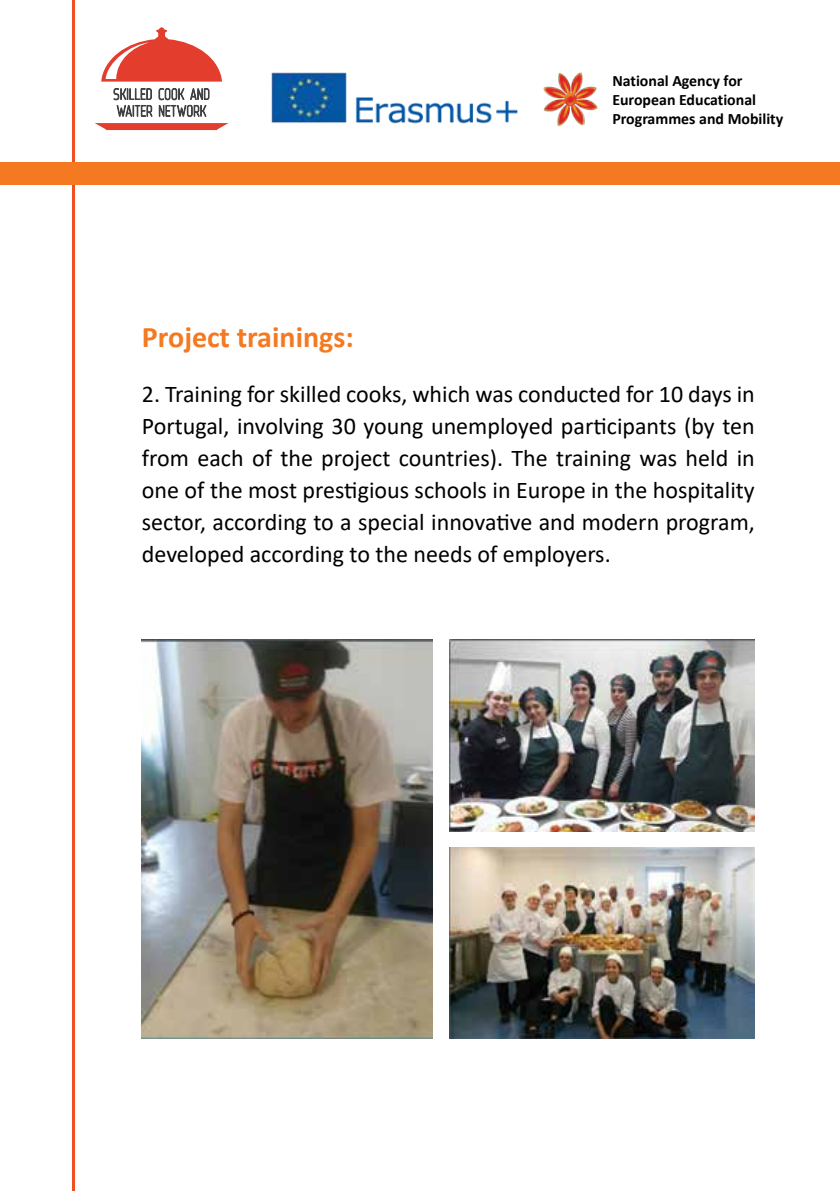
<style>
.page{position:relative;width:840px;height:1191px;background:#fff}
.page>*{position:absolute;margin:0;border:0;box-sizing:border-box;transform-origin:0 0}
.t1{font:700 30px "Calibri";color:#f47920}
.t2{font:24px/32px "Calibri";color:#000;text-align:justify}
.t3{font:700 15.8px/19px "Calibri";color:#000}
.t4{font:15.6px "Web Serveroff";letter-spacing:.015em;color:#414042}
</style>
<div class="page">
<img style="left:271px;top:72px;width:247px;height:52px">
<img style="left:543px;top:73px;width:55px;height:53px">
<svg style="left:95px;top:27px;width:133px;height:103px"></svg>
<hr style="left:72px;top:0;width:3px;height:1191px;background:#f04e23">
<div style="left:0;top:162px;width:839px;height:23px;background:#f47920"></div>
<img style="left:449px;top:640px;width:305px;height:191px">
<img style="left:449px;top:847px;width:305px;height:191px">
<img style="left:142px;top:640px;width:290px;height:398px">
<p class="t4" style="left:113px;top:84px;width:98px">SKILLED COOK AND</p>
<p class="t3" style="left:612px;top:71px;width:172px">National Agency for<br>European Educational<br>Programmes and Mobility</p>
<p class="t1" style="left:142px;top:316px;width:213px">Project trainings:</p>
<p class="t2" style="left:142px;top:377px;width:614px">2. Training for skilled cooks, which was conducted for 10 days in Portugal, involving 30 young unemployed participants (by ten from each of the project countries). The training was held in one of the most prestigious schools in Europe in the hospitality sector, according to a special innovative and modern program, developed according to the needs of employers.</p>
</div>
